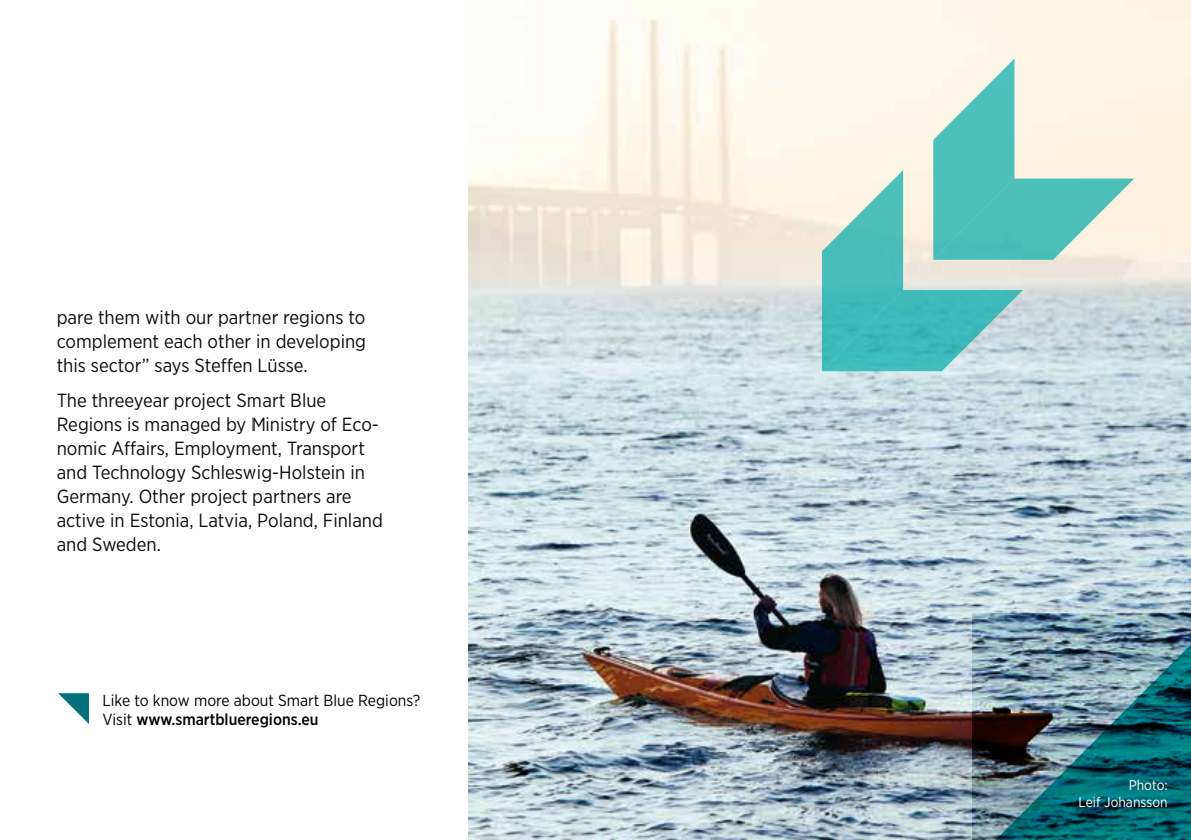
<style>
.page{position:relative;width:1191px;height:840px;background:#fff}
.page>*{position:absolute;margin:0;border:0;box-sizing:border-box;transform-origin:0 0}
.Intervju_bröd{font:19px/24px "Gotham Narrow";color:#0d0d0d;text-align:justify}
.Bildtext{font:16px/19.2px "Gotham Narrow";color:#000}
.t1{font:14px/16.8px "Gotham Narrow";color:#fff;text-align:right}
.s1{font-weight:500}
</style>
<div class="page">
<img style="left:469px;top:0;width:722px;height:839px">
<svg style="left:58px;top:693px;width:31px;height:30px"></svg>
<img style="left:972px;top:613px;width:219px;height:226px">
<svg style="left:822px;top:59px;width:312px;height:312px;background:#a9d9d1"></svg>
<p class="Intervju_bröd" style="left:57px;top:304px;width:311px">pare them with our partner regions to complement each other in developing this sector” says Steffen Lüsse.</p>
<p class="Intervju_bröd" style="left:57px;top:388px;width:328px;text-align:left">The threeyear project Smart Blue Regions is managed by Ministry of Eco&shy;nomic Affairs, Employment, Transport and Technology Schleswig-Holstein in Germany. Other project partners are active in Estonia, Latvia, Poland, Finland and Sweden.</p>
<p class="Bildtext" style="left:103px;top:690px;width:319px">Like to know more about Smart Blue Regions?<br>Visit <span class="s1">www.smartblueregions.eu</span></p>
<p class="t1" style="left:1078px;top:775px;width:91px">Photo:<br>Leif Johansson</p>
</div>
